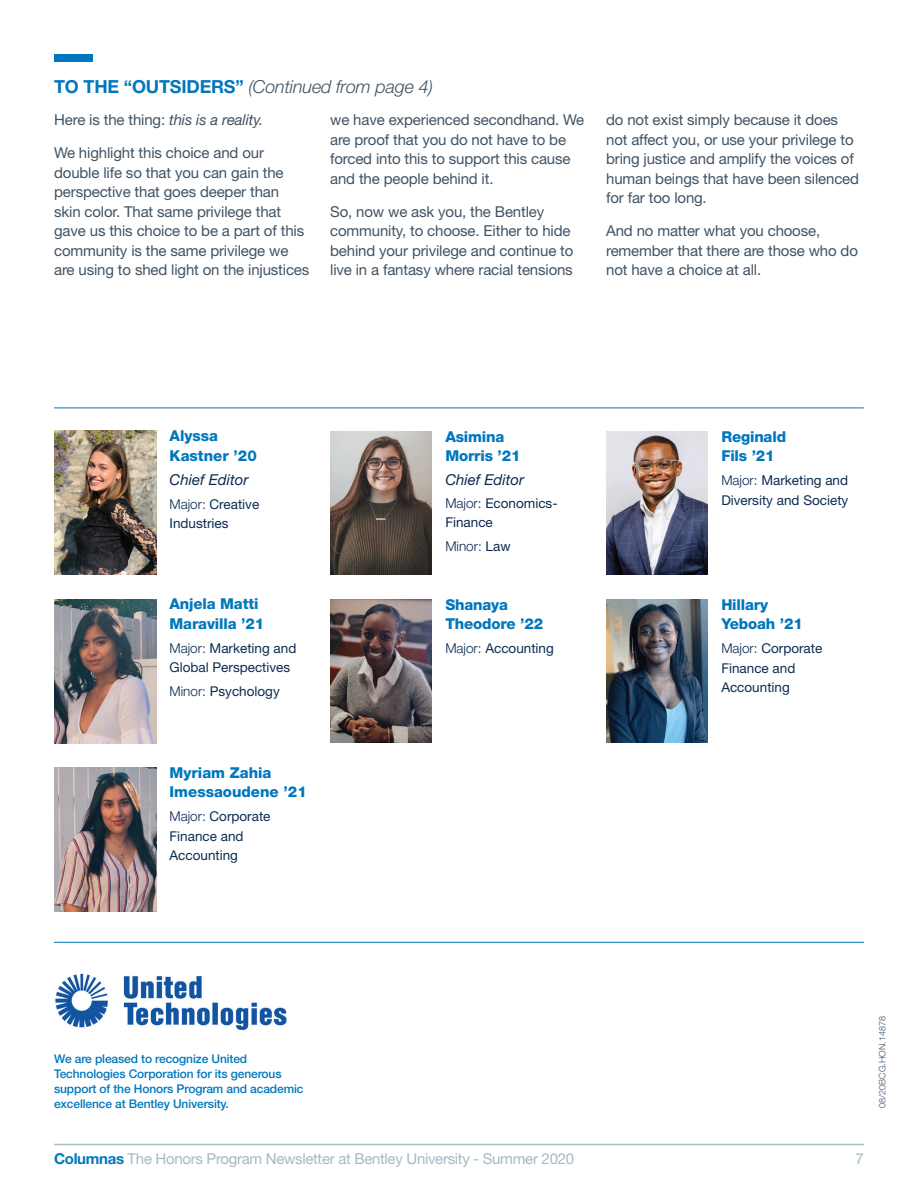
<style>
.page{position:relative;width:918px;height:1188px;background:#fff}
.page>*{position:absolute;margin:0;border:0;box-sizing:border-box;transform-origin:0 0}
.t1{font:italic 300 18px "Helvetica Neue LT Std";letter-spacing:-.01em;color:#405364}
.t2{font:15px/19.5px "Helvetica Neue LT Std";letter-spacing:-.01em;color:#405364}
.t3{font:800 15px/19.5px "Helvetica Neue LT Std";letter-spacing:-.01em;color:#0077bd}
.t4{font:15px "Helvetica Neue LT Std";letter-spacing:-.02em;color:#a3bac2}
.t5{font:italic 15px "Helvetica Neue LT Std";color:#0d2b51}
.t6{font:13.5px/19.5px "Helvetica Neue LT Std";color:#0d2b51}
.t7{font:300 13.5px "Helvetica Neue LT Std";color:#0d2b51}
.t8{font:500 12px/15px "Helvetica Neue LT Std";letter-spacing:-.01em;color:#0077bd}
.t9{font:300 9px "Helvetica Neue LT Std";letter-spacing:.01em;color:#405364}
.s1{font-weight:700;font-style:normal;color:#0077bd}
.s2{font-style:italic}
.s3{font-weight:300}
.s4{font-weight:400}
.s5{font-weight:700;color:#0077bd}
</style>
<div class="page">
<hr style="left:54px;top:1144px;width:810px;height:1px;background:#abc0c8">
<img style="left:55px;top:974px;width:232px;height:56px">
<img style="left:330px;top:431px;width:102px;height:144px">
<img style="left:330px;top:599px;width:102px;height:144px">
<img style="left:606px;top:431px;width:102px;height:144px">
<img style="left:606px;top:599px;width:102px;height:144px">
<img style="left:54px;top:430px;width:102px;height:145px">
<img style="left:54px;top:767px;width:102px;height:144px">
<hr style="left:54px;top:408px;width:810px;height:1px;background:#0077bd">
<hr style="left:54px;top:942px;width:810px;height:1px;background:#0077bd">
<div style="left:54px;top:54px;width:39px;height:7px;background:#0077bd"></div>
<img style="left:54px;top:599px;width:102px;height:144px">
<p class="t1" style="left:54px;top:76px;width:381px"><span class="s1">TO THE “OUTSIDERS”</span> (Continued from page 4)</p>
<p class="t2" style="left:54px;top:110px;width:211px">Here is the thing: <span class="s2">this is a reality.</span></p>
<p class="t2" style="left:54px;top:143px;width:257px">We highlight this choice and our double life so that you can gain the perspective that goes deeper than skin color. That same privilege that gave us this choice to be a part of this community is the same privilege we are using to shed light on the injustices</p>
<p class="t2" style="left:330px;top:110px;width:255px">we have experienced secondhand. We are proof that you do not have to be forced into this to support this cause and the people behind it.</p>
<p class="t2" style="left:330px;top:201px;width:245px">So, now we ask you, the Bentley community, to choose. Either to hide behind your privilege and continue to live in a fantasy where racial tensions</p>
<p class="t2" style="left:606px;top:110px;width:254px">do not exist simply because it does not affect you, or use your privilege to bring justice and amplify the voices of human beings that have been silenced for far too long.</p>
<p class="t2" style="left:606px;top:221px;width:253px">And no matter what you choose, remember that there are those who do not have a choice at all.</p>
<p class="t3" style="left:170px;top:426px;width:89px">Alyssa<br>Kastner ’20</p>
<p class="t5" style="left:170px;top:470px;width:80px">Chief Editor</p>
<p class="t6" style="left:170px;top:494px;width:91px"><span class="s3">Major:</span> Creative<br>Industries</p>
<p class="t3" style="left:170px;top:594px;width:96px">Anjela Matti<br>Maravilla ’21</p>
<p class="t6" style="left:170px;top:638px;width:128px"><span class="s3">Major:</span> Marketing and<br>Global Perspectives</p>
<p class="t6" style="left:170px;top:681px;width:112px"><span class="s3">Minor:</span> Psychology</p>
<p class="t3" style="left:170px;top:763px;width:139px">Myriam Zahia<br>Imessaoudene ’21</p>
<p class="t6" style="left:170px;top:807px;width:103px"><span class="s3">Major:</span> Corporate<br>Finance and<br>Accounting</p>
<p class="t3" style="left:445px;top:427px;width:77px">Asimina<br>Morris ’21</p>
<p class="t5" style="left:445px;top:471px;width:80px">Chief Editor</p>
<p class="t6" style="left:445px;top:493px;width:114px"><span class="s3">Major:</span> Economics-<br>Finance</p>
<p class="t7" style="left:445px;top:538px;width:67px">Minor: <span class="s4">Law</span></p>
<p class="t3" style="left:445px;top:595px;width:99px">Shanaya<br>Theodore ’22</p>
<p class="t6" style="left:445px;top:639px;width:110px"><span class="s3">Major:</span> Accounting</p>
<p class="t3" style="left:721px;top:427px;width:66px">Reginald<br>Fils ’21</p>
<p class="t6" style="left:721px;top:471px;width:129px"><span class="s3">Major:</span> Marketing and<br>Diversity and Society</p>
<p class="t3" style="left:721px;top:595px;width:83px">Hillary<br>Yeboah ’21</p>
<p class="t6" style="left:721px;top:639px;width:103px"><span class="s3">Major:</span> Corporate<br>Finance and<br>Accounting</p>
<p class="t8" style="left:54px;top:1052px;width:251px">We are pleased to recognize United Technologies Corporation for its generous support of the Honors Program and academic excellence at Bentley University.</p>
<p class="t9" style="left:877px;top:1108px;width:94px;rotate:-90deg">08/20BCG.HON.14878</p>
<p class="t4" style="left:54px;top:1150px;width:522px"><span class="s5">Columnas</span> The Honors Program Newsletter at Bentley University - Summer 2020</p>
<p class="t4" style="left:856px;top:1150px;width:10px">7</p>
</div>
